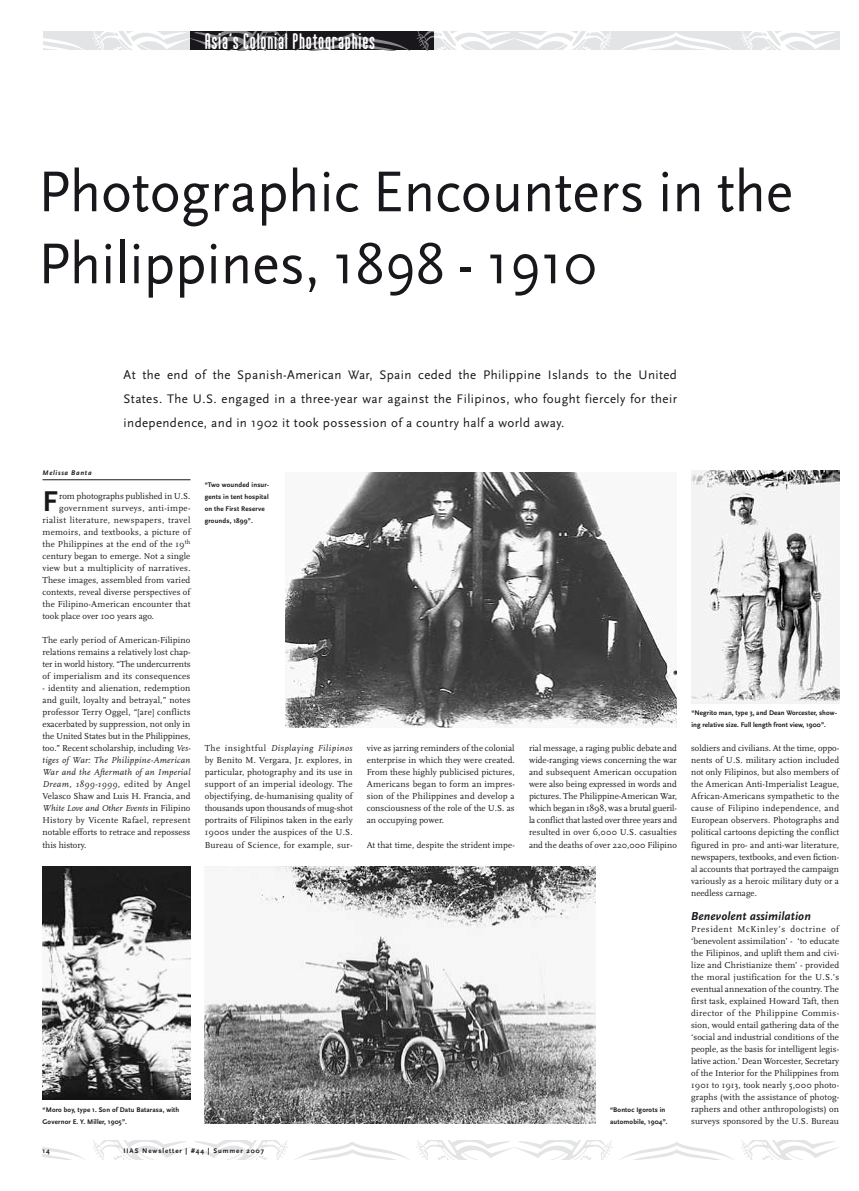
<style>
.page{position:relative;width:859px;height:1191px;background:#fff}
.page>*{position:absolute;margin:0;border:0;box-sizing:border-box;transform-origin:0 0}
.t1{font:60px/72px "Scala Sans";color:#1a171c;scale:.96 1}
.t2{font:700 29.9px "Scala Sans";color:#1a171c}
.t3{font:20px "Marten";letter-spacing:.04em;color:#fff}
.t4{font:13px/24px "Scala Sans";letter-spacing:.03em;color:#1a171c;text-align:justify}
.t5{font:italic 700 12px "Scala Sans";letter-spacing:.01em;color:#1a171c}
.t6{font:9px/12px "Scala";letter-spacing:.015em;color:#1a171c;text-align:justify}
.t7{font:9px "Scala";letter-spacing:.04em;color:#1a171c}
.t8{font:9px "Scala";letter-spacing:-.005em;color:#1a171c}
.t9{font:700 7px/12px "Scala Sans";letter-spacing:.02em;color:#1a171c}
.t10{font:700 7px "Scala Sans";letter-spacing:.13em;color:#1a171c}
.t11{font:italic 700 7px "Scala Sans";letter-spacing:.1em;color:#1a171c}
.s1{font-style:italic}
</style>
<div class="page">
<img style="left:43px;top:1140px;width:147px;height:19px">
<svg style="left:190px;top:1140px;width:163px;height:19px"></svg>
<svg style="left:353px;top:1140px;width:162px;height:19px"></svg>
<svg style="left:515px;top:1140px;width:162px;height:19px"></svg>
<svg style="left:677px;top:1140px;width:162px;height:19px"></svg>
<img style="left:43px;top:31px;width:147px;height:19px">
<svg style="left:434px;top:31px;width:81px;height:19px;fill:#e4e5e6"></svg>
<svg style="left:515px;top:31px;width:162px;height:19px;fill:#e3e4e5"></svg>
<svg style="left:677px;top:31px;width:162px;height:19px;fill:#e3e4e5"></svg>
<img style="left:190px;top:31px;width:163px;height:19px">
<svg style="left:353px;top:31px;width:81px;height:19px;fill:#1a171c"></svg>
<hr style="left:43px;top:479px;width:147px;height:1px;background:#1a171c">
<img style="left:691px;top:470px;width:148px;height:233px">
<img style="left:43px;top:866px;width:147px;height:233px">
<img style="left:205px;top:866px;width:391px;height:257px">
<img style="left:286px;top:472px;width:391px;height:255px">
<h3 class="t3" style="left:205px;top:29px;width:172px">Asia’s Colonial Photographies</h3>
<h1 class="t1" style="left:38px;top:157px;width:788px">Photographic Encounters in the<br>Philippines, 1898 - 1910</h1>
<p class="t4" style="left:124px;top:363px;width:555px">At the end of the Spanish-American War, Spain ceded the Philippine Islands to the United States. The U.S. engaged in a three-year war against the Filipinos, who fought fiercely for their independence, and in 1902 it took possession of a country half a world away.</p>
<p class="t11" style="left:43px;top:469px;width:51px">Melissa Banta</p>
<h2 class="t2" style="left:43px;top:485px;width:17px">F</h2>
<p class="t8" style="left:59px;top:491px;width:133px">rom photographs published in U.S.</p>
<p class="t7" style="left:59px;top:503px;width:133px">government surveys, anti-impe-</p>
<p class="t7" style="left:43px;top:515px;width:149px">rialist literature, newspapers, travel</p>
<p class="t6" style="left:43px;top:526px;width:150px">memoirs, and textbooks, a picture of</p>
<p class="t6" style="left:43px;top:538px;width:149px">the Philippines at the end of the 19<sup>th</sup></p>
<p class="t6" style="left:43px;top:550px;width:149px">century began to emerge. Not a single</p>
<p class="t6" style="left:43px;top:562px;width:150px">view but a multiplicity of narratives.</p>
<p class="t6" style="left:43px;top:574px;width:149px">These images, assembled from varied</p>
<p class="t6" style="left:43px;top:586px;width:149px">contexts, reveal diverse perspectives of</p>
<p class="t6" style="left:43px;top:598px;width:149px">the Filipino-American encounter that</p>
<p class="t6" style="left:43px;top:610px;width:113px">took place over 100 years ago.</p>
<p class="t6" style="left:43px;top:634px;width:150px">The early period of American-Filipino relations remains a relatively lost chap&shy;ter in world history. “The undercurrents of imperialism and its consequences</p>
<p class="t6" style="left:43px;top:682px;width:150px">- identity and alienation, redemption and guilt, loyalty and betrayal,” notes professor Terry Oggel, “[are] conflicts exacerbated by suppression, not only in the United States but in the Philippines, too.” Recent scholarship, including <span class="s1">Ves&shy;tiges of War: The Philippine-American War and the Aftermath of an Imperial Dream, 1899-1999</span>, edited by Angel Velasco Shaw and Luis H. Francia, and <span class="s1">White Love and Other Events</span> in Filipino History by Vicente Rafael, represent notable efforts to retrace and repossess this history.</p>
<p class="t9" style="left:205px;top:479px;width:66px">“Two wounded insur&shy;gents in tent hospital on the First Reserve grounds, 1899”.</p>
<p class="t6" style="left:205px;top:742px;width:150px">The insightful <span class="s1">Displaying Filipinos </span>by Benito M. Vergara, Jr. explores, in particular, photography and its use in support of an imperial ideology. The objectifying, de-humanising quality of thousands upon thousands of mug-shot portraits of Filipinos taken in the early 1900s under the auspices of the U.S.<br>Bureau of Science, for example, sur-</p>
<p class="t6" style="left:367px;top:742px;width:149px">vive as jarring reminders of the colonial enterprise in which they were created.<br>From these highly publicised pictures, Americans began to form an impres&shy;sion of the Philippines and develop a consciousness of the role of the U.S. as an occupying power.</p>
<p class="t6" style="left:367px;top:838px;width:149px">At that time, despite the strident impe-</p>
<p class="t9" style="left:43px;top:1103px;width:138px">“Moro boy, type 1. Son of Datu Batarasa, with<br>Governor E. Y. Miller, 1905”.</p>
<p class="t9" style="left:43px;top:1144px;width:9px">14</p>
<p class="t10" style="left:124px;top:1146px;width:142px">IIAS Newsletter | #44 | Summer 2007</p>
<p class="t9" style="left:691px;top:707px;width:147px">“Negrito man, type 3, and Dean Worcester, show&shy;ing relative size. Full length front view, 1900”.</p>
<p class="t6" style="left:529px;top:742px;width:150px">rial message, a raging public debate and wide-ranging views concerning the war and subsequent American occupation were also being expressed in words and pictures. The Philippine-American War, which began in 1898, was a brutal gueril&shy;la conflict that lasted over three years and resulted in over 6,000 U.S. casualties and the deaths of over 220,000 Filipino</p>
<p class="t6" style="left:691px;top:742px;width:150px">soldiers and civilians. At the time, oppo&shy;nents of U.S. military action included not only Filipinos, but also members of the American Anti-Imperialist League, African-Americans sympathetic to the cause of Filipino independence, and European observers. Photographs and political cartoons depicting the conflict figured in pro- and anti-war literature, newspapers, textbooks, and even fiction&shy;al accounts that portrayed the campaign variously as a heroic military duty or a needless carnage.</p>
<h3 class="t5" style="left:691px;top:909px;width:121px">Benevolent assimilation</h3>
<p class="t6" style="left:691px;top:922px;width:150px">President McKinley’s doctrine of ‘benevolent assimilation’ - ‘to educate the Filipinos, and uplift them and civi&shy;lize and Christianize them’ - provided the moral justification for the U.S.’s eventual annexation of the country. The first task, explained Howard Taft, then director of the Philippine Commis&shy;sion, would entail gathering data of the ‘social and industrial conditions of the people, as the basis for intelligent legis&shy;lative action.’ Dean Worcester, Secretary of the Interior for the Philippines from 1901 to 1913, took nearly 5,000 photo&shy;graphs (with the assistance of photog&shy;raphers and other anthropologists) on surveys sponsored by the U.S. Bureau</p>
<p class="t9" style="left:610px;top:1103px;width:59px">“Bontoc Igorots in automobile, 1904”.</p>
</div>
